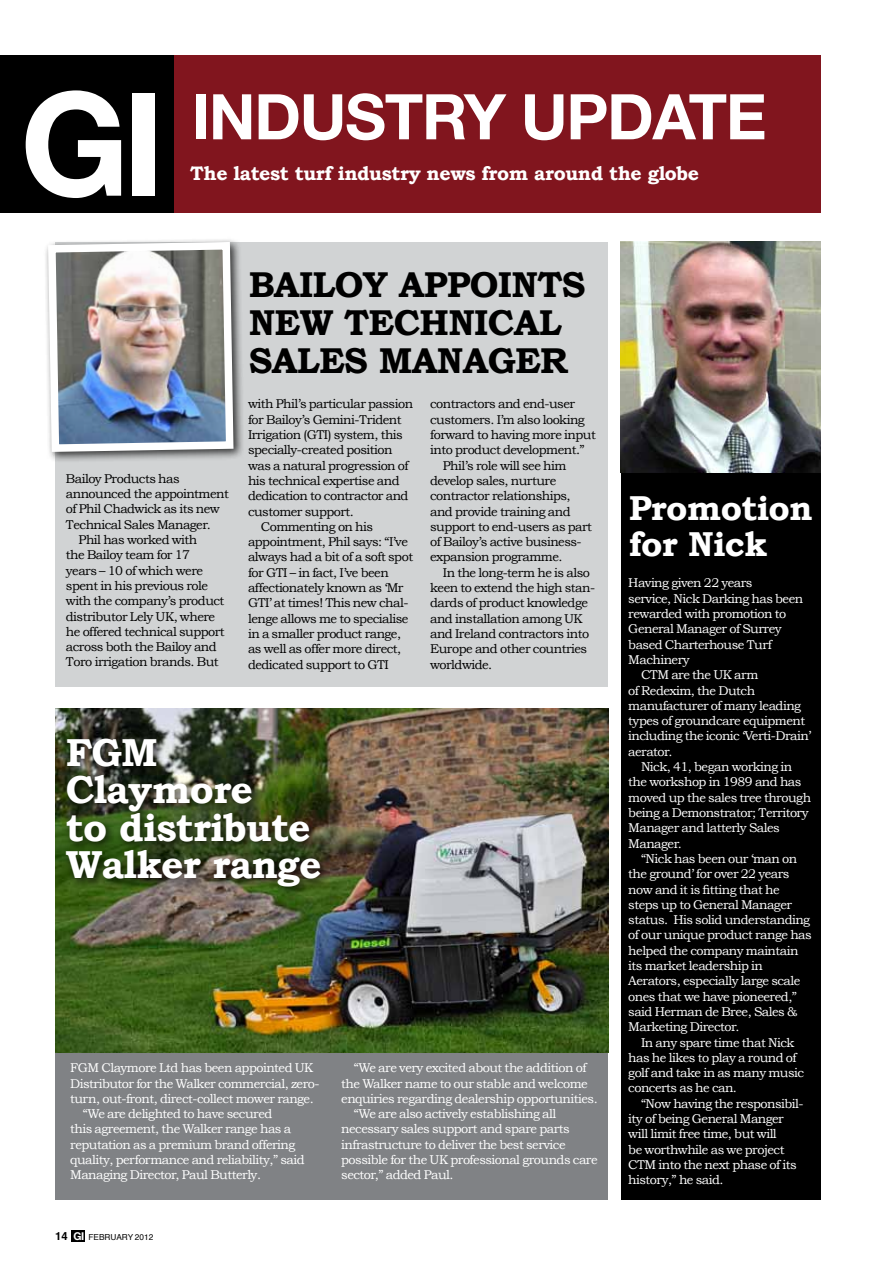
<style>
.page{position:relative;width:893px;height:1263px;background:#fff}
.page>*{position:absolute;margin:0;border:0;box-sizing:border-box;transform-origin:0 0}
.t1{font:700 144px "Helvetica Neue";color:#fff}
.t2{font:700 63px "Helvetica Neue";letter-spacing:-.02em;color:#fff}
.t3{font:700 39px/37.5px "Bookman Old Style";letter-spacing:-.02em;color:#fff}
.t4{font:700 35.85px/37.7px "Bookman Old Style";letter-spacing:-.02em;color:#000;text-align:right}
.t5{font:700 34.5px/36px "Bookman Old Style";letter-spacing:-.02em;color:#fff}
.t6{font:700 19.5px "Bookman Old Style";letter-spacing:-.02em;color:#fff}
.t7{font:12.75px "Bookman Old Style";letter-spacing:-.04em;color:#fff}
.t8{font:12.75px "Bookman Old Style";letter-spacing:-.04em;color:#000}
.t9{font:8.25px "Helvetica";color:#000}
.s1{font-weight:700;font-size:11.25px}
.s2{font-family:"Helvetica Neue";font-weight:700;font-size:10.8px;color:#fff}
</style>
<div class="page">
<div style="left:71px;top:1230px;width:14px;height:11px;background:#000"></div>
<div style="left:0;top:55px;width:821px;height:158px;background:#81151e"></div>
<div style="left:0;top:55px;width:173px;height:158px;background:#000"></div>
<div style="left:55px;top:242px;width:553px;height:445px;background:#d1d3d4"></div>
<div style="left:55px;top:708px;width:553px;height:491px;background:#808285"></div>
<div style="left:621px;top:242px;width:200px;height:957px;background:#000"></div>
<img style="left:55px;top:708px;width:553px;height:344px">
<img style="left:621px;top:242px;width:200px;height:230px">
<div style="left:61px;top:733px;width:270px;height:165px;background:#000;opacity:.75"></div>
<div style="left:43px;top:237px;width:201px;height:226px;background:#000;opacity:.75"></div>
<img style="left:44px;top:238px;width:193px;height:218px">
<p class="t1" style="left:20px;top:55px;width:146px">GI</p>
<p class="t2" style="left:192px;top:78px;width:235px">INDUSTRY</p>
<p class="t2" style="left:521px;top:78px;width:170px">UP DATE</p>
<p class="t6" style="left:190px;top:161px;width:510px">The latest turf industry news from around the globe</p>
<p class="t4" style="left:249px;top:266px;width:200px">BAILOY APPOINT</p>
<p class="t4" style="left:562px;top:266px;width:25px">S</p>
<p class="t4" style="left:249px;top:304px;width:194px">NEW TECHNI</p>
<p class="t4" style="left:249px;top:304px;width:321px">CAL<br>SALES MANAGER</p>
<p class="t8" style="left:66px;top:471px;width:115px">Bailoy Products has</p>
<p class="t8" style="left:66px;top:486px;width:165px">announced the appointment</p>
<p class="t8" style="left:66px;top:502px;width:156px">of Phil Chadwick as its new</p>
<p class="t8" style="left:66px;top:517px;width:146px">Technical Sales Manager.</p>
<p class="t8" style="left:79px;top:532px;width:120px">Phil has worked with</p>
<p class="t8" style="left:66px;top:548px;width:126px">the Bailoy team for 17</p>
<p class="t8" style="left:66px;top:563px;width:139px">years – 10 of which were</p>
<p class="t8" style="left:66px;top:578px;width:144px">spent in his previous role</p>
<p class="t8" style="left:66px;top:594px;width:160px">with the company’s product</p>
<p class="t8" style="left:66px;top:609px;width:151px">distributor Lely UK, where</p>
<p class="t8" style="left:66px;top:624px;width:160px">he offered technical support</p>
<p class="t8" style="left:66px;top:639px;width:152px">across both the Bailoy and</p>
<p class="t8" style="left:66px;top:655px;width:154px">Toro irrigation brands. But</p>
<p class="t8" style="left:248px;top:397px;width:167px">with Phil’s particular passion</p>
<p class="t8" style="left:248px;top:412px;width:155px">for Bailoy’s Gemini-Trident</p>
<p class="t8" style="left:248px;top:427px;width:156px">Irrigation (GTI) system, this</p>
<p class="t8" style="left:248px;top:443px;width:146px">specially-created position</p>
<p class="t8" style="left:248px;top:458px;width:162px">was a natural progression of</p>
<p class="t8" style="left:248px;top:473px;width:153px">his technical expertise and</p>
<p class="t8" style="left:248px;top:489px;width:162px">dedication to contractor and</p>
<p class="t8" style="left:248px;top:504px;width:108px">customer support.</p>
<p class="t8" style="left:261px;top:519px;width:114px">Commenting on his</p>
<p class="t8" style="left:248px;top:534px;width:161px">appointment, Phil says: “I’ve</p>
<p class="t8" style="left:248px;top:550px;width:167px">always had a bit of a soft spot</p>
<p class="t8" style="left:248px;top:565px;width:142px">for GTI – in fact, I’ve been</p>
<p class="t8" style="left:248px;top:580px;width:157px">affectionately known as ‘Mr</p>
<p class="t8" style="left:248px;top:596px;width:162px">GTI’ at times! This new chal-</p>
<p class="t8" style="left:248px;top:611px;width:162px">lenge allows me to specialise</p>
<p class="t8" style="left:248px;top:626px;width:155px">in a smaller product range,</p>
<p class="t8" style="left:248px;top:642px;width:155px">as well as offer more direct,</p>
<p class="t8" style="left:248px;top:657px;width:142px">dedicated support to GTI</p>
<p class="t8" style="left:430px;top:397px;width:146px">contractors and end-user</p>
<p class="t8" style="left:430px;top:412px;width:156px">customers. I’m also looking</p>
<p class="t8" style="left:430px;top:427px;width:167px">forward to having more input</p>
<p class="t8" style="left:430px;top:443px;width:156px">into product development.”</p>
<p class="t8" style="left:443px;top:458px;width:125px">Phil’s role will see him</p>
<p class="t8" style="left:430px;top:473px;width:128px">develop sales, nurture</p>
<p class="t8" style="left:430px;top:489px;width:142px">contractor relationships,</p>
<p class="t8" style="left:430px;top:504px;width:142px">and provide training and</p>
<p class="t8" style="left:430px;top:519px;width:163px">support to end-users as part</p>
<p class="t8" style="left:430px;top:534px;width:153px">of Bailoy’s active business-</p>
<p class="t8" style="left:430px;top:550px;width:134px">expansion programme.</p>
<p class="t8" style="left:443px;top:565px;width:149px">In the long-term he is also</p>
<p class="t8" style="left:430px;top:580px;width:166px">keen to extend the high stan-</p>
<p class="t8" style="left:430px;top:596px;width:159px">dards of product knowledge</p>
<p class="t8" style="left:430px;top:611px;width:154px">and installation among UK</p>
<p class="t8" style="left:430px;top:626px;width:161px">and Ireland contractors into</p>
<p class="t8" style="left:430px;top:642px;width:159px">Europe and other countries</p>
<p class="t8" style="left:430px;top:657px;width:64px">worldwide.</p>
<p class="t3" style="left:66px;top:733px;width:257px">FGM<br>Claymore<br>to distribute<br>Walker range</p>
<p class="t7" style="left:70px;top:1060px;width:245px">FGM Claymore Ltd has been appointed UK</p>
<p class="t7" style="left:70px;top:1076px;width:251px">Distributor for the Walker commercial, zero-</p>
<p class="t7" style="left:70px;top:1091px;width:245px">turn, out-front, direct-collect mower range.</p>
<p class="t7" style="left:83px;top:1106px;width:191px">“We are delighted to have secured</p>
<p class="t7" style="left:70px;top:1122px;width:223px">this agreement, the Walker range has a</p>
<p class="t7" style="left:70px;top:1137px;width:227px">reputation as a premium brand offering</p>
<p class="t7" style="left:70px;top:1152px;width:236px">quality, performance and reliability,” said</p>
<p class="t7" style="left:70px;top:1168px;width:192px">Managing Director, Paul Butterly.</p>
<p class="t9" style="left:55px;top:1231px;width:100px"><span class="s1">14</span> <span class="s2">GI</span> FEBRUARY 2012</p>
<p class="t7" style="left:354px;top:1060px;width:234px">“We are very excited about the addition of</p>
<p class="t7" style="left:341px;top:1076px;width:248px">the Walker name to our stable and welcome</p>
<p class="t7" style="left:341px;top:1091px;width:258px">enquiries regarding dealership opportunities.</p>
<p class="t7" style="left:354px;top:1106px;width:204px">“We are also actively establishing all</p>
<p class="t7" style="left:341px;top:1122px;width:230px">necessary sales support and spare parts</p>
<p class="t7" style="left:341px;top:1137px;width:226px">infrastructure to deliver the best service</p>
<p class="t7" style="left:341px;top:1152px;width:258px">possible for the UK professional grounds care</p>
<p class="t7" style="left:341px;top:1168px;width:114px">sector,” added Paul.</p>
<p class="t5" style="left:629px;top:489px;width:185px">Promotion for Nick</p>
<p class="t7" style="left:628px;top:576px;width:126px">Having given 22 years</p>
<p class="t7" style="left:628px;top:591px;width:176px">service, Nick Darking has been</p>
<p class="t7" style="left:628px;top:606px;width:159px">rewarded with promotion to</p>
<p class="t7" style="left:628px;top:622px;width:155px">General Manager of Surrey</p>
<p class="t7" style="left:628px;top:637px;width:145px">based Charterhouse Turf</p>
<p class="t7" style="left:628px;top:652px;width:63px">Machinery</p>
<p class="t7" style="left:641px;top:668px;width:119px">CTM are the UK arm</p>
<p class="t7" style="left:628px;top:683px;width:128px">of Redexim, the Dutch</p>
<p class="t7" style="left:628px;top:698px;width:174px">manufacturer of many leading</p>
<p class="t7" style="left:628px;top:713px;width:179px">types of groundcare equipment</p>
<p class="t7" style="left:628px;top:729px;width:184px">including the iconic ‘Verti-Drain’</p>
<p class="t7" style="left:628px;top:744px;width:46px">aerator.</p>
<p class="t7" style="left:641px;top:759px;width:153px">Nick, 41, began working in</p>
<p class="t7" style="left:628px;top:775px;width:175px">the workshop in 1989 and has</p>
<p class="t7" style="left:628px;top:790px;width:184px">moved up the sales tree through</p>
<p class="t7" style="left:628px;top:805px;width:182px">being a Demonstrator; Territory</p>
<p class="t7" style="left:628px;top:821px;width:153px">Manager and latterly Sales</p>
<p class="t7" style="left:628px;top:836px;width:55px">Manager.</p>
<p class="t7" style="left:641px;top:851px;width:158px">“Nick has been our ‘man on</p>
<p class="t7" style="left:628px;top:866px;width:163px">the ground’ for over 22 years</p>
<p class="t7" style="left:628px;top:882px;width:153px">now and it is fitting that he</p>
<p class="t7" style="left:628px;top:897px;width:165px">steps up to General Manager</p>
<p class="t7" style="left:628px;top:912px;width:183px">status. His solid understanding</p>
<p class="t7" style="left:628px;top:928px;width:185px">of our unique product range has</p>
<p class="t7" style="left:628px;top:943px;width:172px">helped the company maintain</p>
<p class="t7" style="left:628px;top:958px;width:136px">its market leadership in</p>
<p class="t7" style="left:628px;top:974px;width:174px">Aerators, especially large scale</p>
<p class="t7" style="left:628px;top:989px;width:170px">ones that we have pioneered,”</p>
<p class="t7" style="left:628px;top:1004px;width:171px">said Herman de Bree, Sales &amp;</p>
<p class="t7" style="left:628px;top:1019px;width:113px">Marketing Director.</p>
<p class="t7" style="left:641px;top:1035px;width:155px">In any spare time that Nick</p>
<p class="t7" style="left:628px;top:1050px;width:170px">has he likes to play a round of</p>
<p class="t7" style="left:628px;top:1065px;width:177px">golf and take in as many music</p>
<p class="t7" style="left:628px;top:1081px;width:110px">concerts as he can.</p>
<p class="t7" style="left:641px;top:1096px;width:164px">“Now having the responsibil-</p>
<p class="t7" style="left:628px;top:1111px;width:157px">ity of being General Manger</p>
<p class="t7" style="left:628px;top:1127px;width:150px">will limit free time, but will</p>
<p class="t7" style="left:628px;top:1142px;width:158px">be worthwhile as we project</p>
<p class="t7" style="left:628px;top:1157px;width:170px">CTM into the next phase of its</p>
<p class="t7" style="left:628px;top:1172px;width:97px">history,” he said.</p>
</div>
